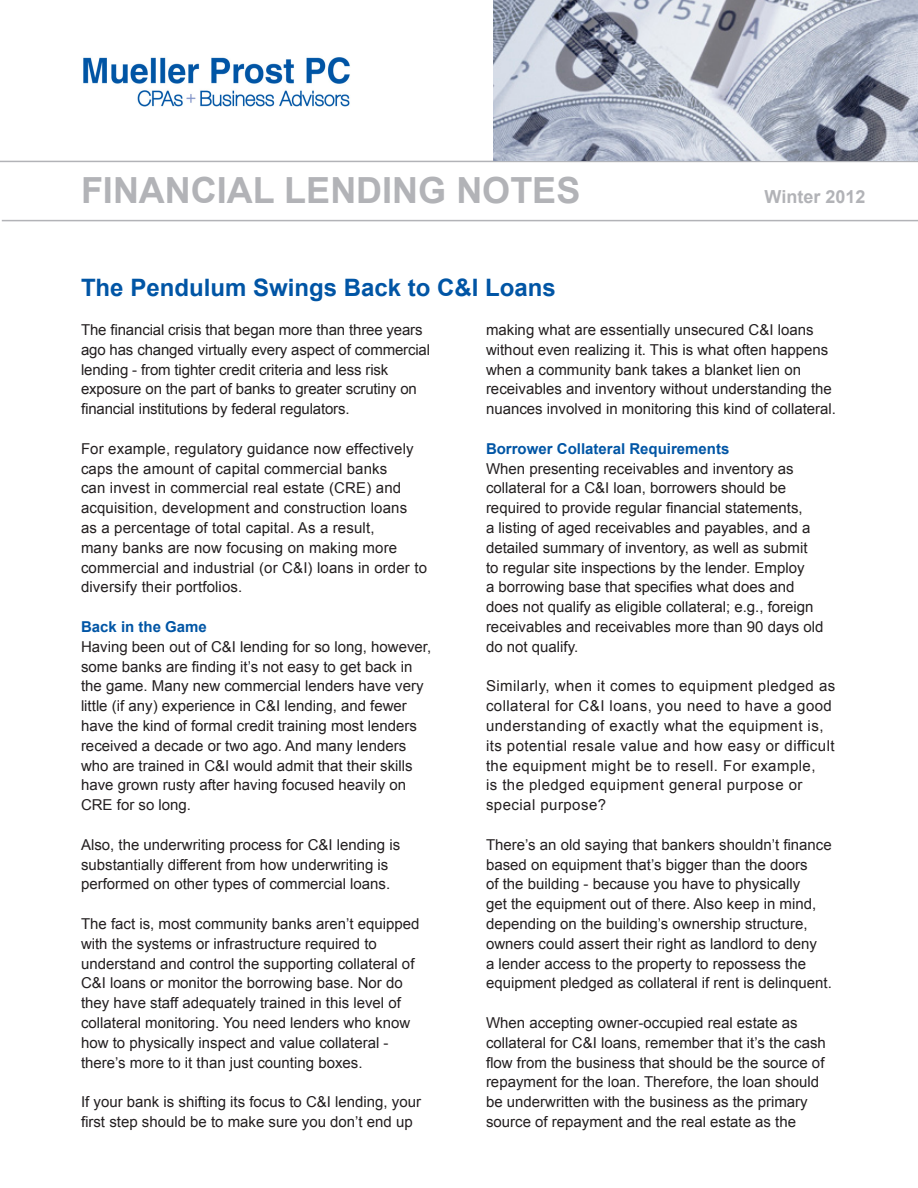
<style>
.page{position:relative;width:918px;height:1188px;background:#fff}
.page>*{position:absolute;margin:0;border:0;box-sizing:border-box;transform-origin:0 0}
.t1{font:700 36px "Arial";color:#b2b3b7}
.t2{font:700 24px "Arial";color:#0155a5}
.t3{font:700 18px "Arial";color:#b2b3b7}
.t4{font:15px/19.8px "Arial";color:#231f20}
.t5{font:15px/19.8px "Arial";letter-spacing:.03em;color:#231f20}
.t6{font:700 15px "Arial";color:#0155a5}
</style>
<div class="page">
<hr style="left:0;top:161px;width:918px;height:1px;background:#b2b3b7">
<hr style="left:2px;top:220px;width:916px;height:1px;background:#b2b3b7">
<img style="left:83px;top:57px;width:267px;height:50px">
<img style="left:494px;top:0;width:424px;height:161px">
<p class="t1" style="left:81px;top:166px;width:501px">FINANCIAL LENDING NOTES</p>
<p class="t2" style="left:81px;top:272px;width:476px">The Pendulum Swings Back to C&amp;I Loans</p>
<p class="t3" style="left:765px;top:185px;width:102px">Winter 2012</p>
<p class="t4" style="left:81px;top:320px;width:351px">The financial crisis that began more than three years ago has changed virtually every aspect of commercial lending - from tighter credit criteria and less risk exposure on the part of banks to greater scrutiny on financial institutions by federal regulators.</p>
<p class="t4" style="left:81px;top:439px;width:348px">For example, regulatory guidance now effectively caps the amount of capital commercial banks<br>can invest in commercial real estate (CRE) and acquisition, development and construction loans<br>as a percentage of total capital. As a result,<br>many banks are now focusing on making more commercial and industrial (or C&amp;I) loans in order to diversify their portfolios.</p>
<p class="t6" style="left:81px;top:617px;width:127px">Back in the Game</p>
<p class="t4" style="left:81px;top:637px;width:352px">Having been out of C&amp;I lending for so long, however, some banks are finding it’s not easy to get back in the game. Many new commercial lenders have very little (if any) experience in C&amp;I lending, and fewer have the kind of formal credit training most lenders received a decade or two ago. And many lenders who are trained in C&amp;I would admit that their skills have grown rusty after having focused heavily on CRE for so long.</p>
<p class="t4" style="left:81px;top:835px;width:321px">Also, the underwriting process for C&amp;I lending is substantially different from how underwriting is performed on other types of commercial loans.</p>
<p class="t4" style="left:81px;top:914px;width:340px">The fact is, most community banks aren’t equipped with the systems or infrastructure required to understand and control the supporting collateral of C&amp;I loans or monitor the borrowing base. Nor do they have staff adequately trained in this level of collateral monitoring. You need lenders who know how to physically inspect and value collateral - there’s more to it than just counting boxes.</p>
<p class="t4" style="left:81px;top:1092px;width:342px">If your bank is shifting its focus to C&amp;I lending, your first step should be to make sure you don’t end up</p>
<p class="t4" style="left:486px;top:320px;width:352px">making what are essentially unsecured C&amp;I loans without even realizing it. This is what often happens when a community bank takes a blanket lien on receivables and inventory without understanding the nuances involved in monitoring this kind of collateral.</p>
<p class="t6" style="left:486px;top:439px;width:245px">Borrower Collateral Requirements</p>
<p class="t4" style="left:486px;top:459px;width:339px">When presenting receivables and inventory as collateral for a C&amp;I loan, borrowers should be required to provide regular financial statements,<br>a listing of aged receivables and payables, and a detailed summary of inventory, as well as submit to regular site inspections by the lender. Employ<br>a borrowing base that specifies what does and does not qualify as eligible collateral; e.g., foreign receivables and receivables more than 90 days old do not qualify.</p>
<p class="t5" style="left:486px;top:676px;width:351px">Similarly, when it comes to equipment pledged as collateral for C&amp;I loans, you need to have a good understanding of exactly what the equipment is, its potential resale value and how easy or difficult the equipment might be to resell. For example,<br>is the pledged equipment general purpose or special purpose?</p>
<p class="t4" style="left:486px;top:835px;width:348px">There’s an old saying that bankers shouldn’t finance based on equipment that’s bigger than the doors<br>of the building - because you have to physically<br>get the equipment out of there. Also keep in mind, depending on the building’s ownership structure, owners could assert their right as landlord to deny<br>a lender access to the property to repossess the equipment pledged as collateral if rent is delinquent.</p>
<p class="t4" style="left:486px;top:1013px;width:341px">When accepting owner-occupied real estate as collateral for C&amp;I loans, remember that it’s the cash flow from the business that should be the source of repayment for the loan. Therefore, the loan should be underwritten with the business as the primary source of repayment and the real estate as the</p>
</div>
